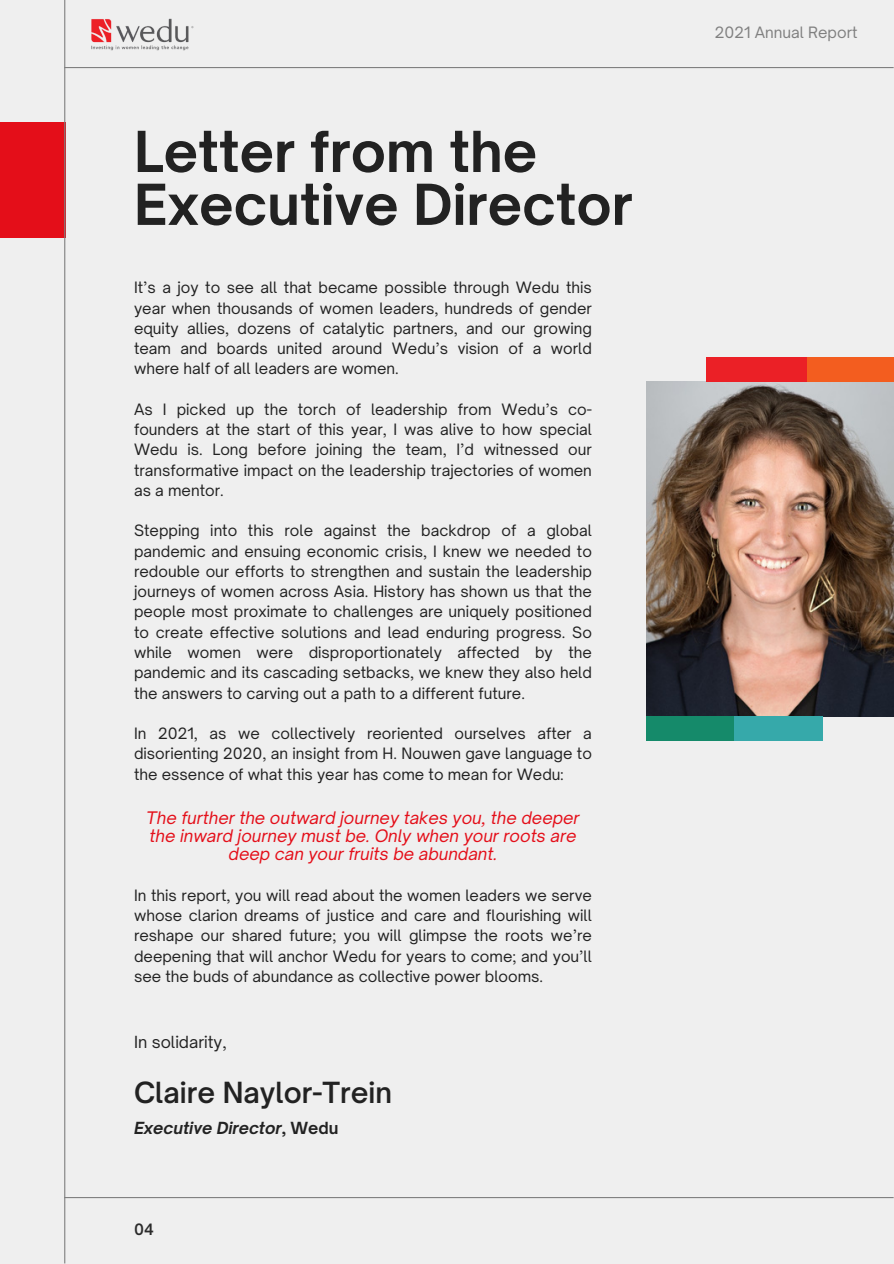
<style>
.page{position:relative;width:894px;height:1264px;background:#fff}
.page>*{position:absolute;margin:0;border:0;box-sizing:border-box;transform-origin:0 0}
.t1{font:700 54px/52.8px "Open Sauce One";color:#222}
.t2{font:600 27.9px "Open Sauce One";color:#222}
.t3{font:italic 16.5px/18px "Open Sauce One";color:#e40e19;text-align:center}
.t4{font:italic 700 16.05px "Open Sauce One";color:#222}
.t5{font:16.05px "Open Sauce One";color:#222}
.t6{font:15px/20.2px "Open Sauce One";color:#222;text-align:justify}
.t7{font:15px "Open Sauce One";color:#808080}
.t8{font:600 15px "Open Sauce One";color:#2b2b2b}
.s1{font-style:normal}
</style>
<div class="page">
<div style="left:0;top:0;width:893px;height:1263px;background:#efefef"></div>
<div style="left:0;top:122px;width:65px;height:115px;background:#e40e19"></div>
<hr style="left:64px;top:1196px;width:829px;height:2px;background:#808080">
<hr style="left:64px;top:0;width:1px;height:1263px;background:#808080">
<hr style="left:64px;top:67px;width:829px;height:1px;background:#808080">
<img style="left:91px;top:18px;width:103px;height:33px">
<img style="left:646px;top:382px;width:247px;height:334px">
<div style="left:705px;top:357px;width:102px;height:25px;background:#eb2026"></div>
<div style="left:807px;top:357px;width:86px;height:25px;background:#f35d1f"></div>
<div style="left:646px;top:715px;width:87px;height:25px;background:#158a6a"></div>
<div style="left:733px;top:715px;width:89px;height:25px;background:#36a9aa"></div>
<p class="t1" style="left:134px;top:125px;width:500px">Letter from the<br>Executive Director</p>
<p class="t6" style="left:134px;top:277px;width:459px">It’s a joy to see all that became possible through Wedu this year when thousands of women leaders, hundreds of gender equity allies, dozens of catalytic partners, and our growing team and boards united around Wedu’s vision of a world where half of all leaders are women.</p>
<p class="t6" style="left:134px;top:399px;width:459px">As I picked up the torch of leadership from Wedu’s co&shy;founders at the start of this year, I was alive to how special Wedu is. Long before joining the team, I’d witnessed our transformative impact on the leadership trajectories of women as a mentor.</p>
<p class="t6" style="left:134px;top:520px;width:459px">Stepping into this role against the backdrop of a global pandemic and ensuing economic crisis, I knew we needed to redouble our efforts to strengthen and sustain the leadership journeys of women across Asia. History has shown us that the people most proximate to challenges are uniquely positioned to create effective solutions and lead enduring progress. So while women were disproportionately affected by the pandemic and its cascading setbacks, we knew they also held the answers to carving out a path to a different future.</p>
<p class="t6" style="left:134px;top:723px;width:459px">In 2021, as we collectively reoriented ourselves after a disorienting 2020, an insight from H. Nouwen gave language to the essence of what this year has come to mean for Wedu:</p>
<p class="t3" style="left:146px;top:808px;width:434px">The further the outward journey takes you, the deeper the inward journey must be. Only when your roots are deep can your fruits be abundant.</p>
<p class="t6" style="left:134px;top:885px;width:459px">In this report, you will read about the women leaders we serve whose clarion dreams of justice and care and flourishing will reshape our shared future; you will glimpse the roots we’re deepening that will anchor Wedu for years to come; and you’ll see the buds of abundance as collective power blooms.</p>
<p class="t5" style="left:134px;top:1031px;width:94px">In solidarity,</p>
<p class="t2" style="left:134px;top:1074px;width:259px">Claire Naylor-Trein</p>
<p class="t4" style="left:134px;top:1117px;width:206px">Executive Director<span class="s1">, Wedu</span></p>
<p class="t8" style="left:134px;top:1219px;width:21px">04</p>
<h1 class="t7" style="left:714px;top:23px;width:144px">2021 Annual Report</h1>
</div>
